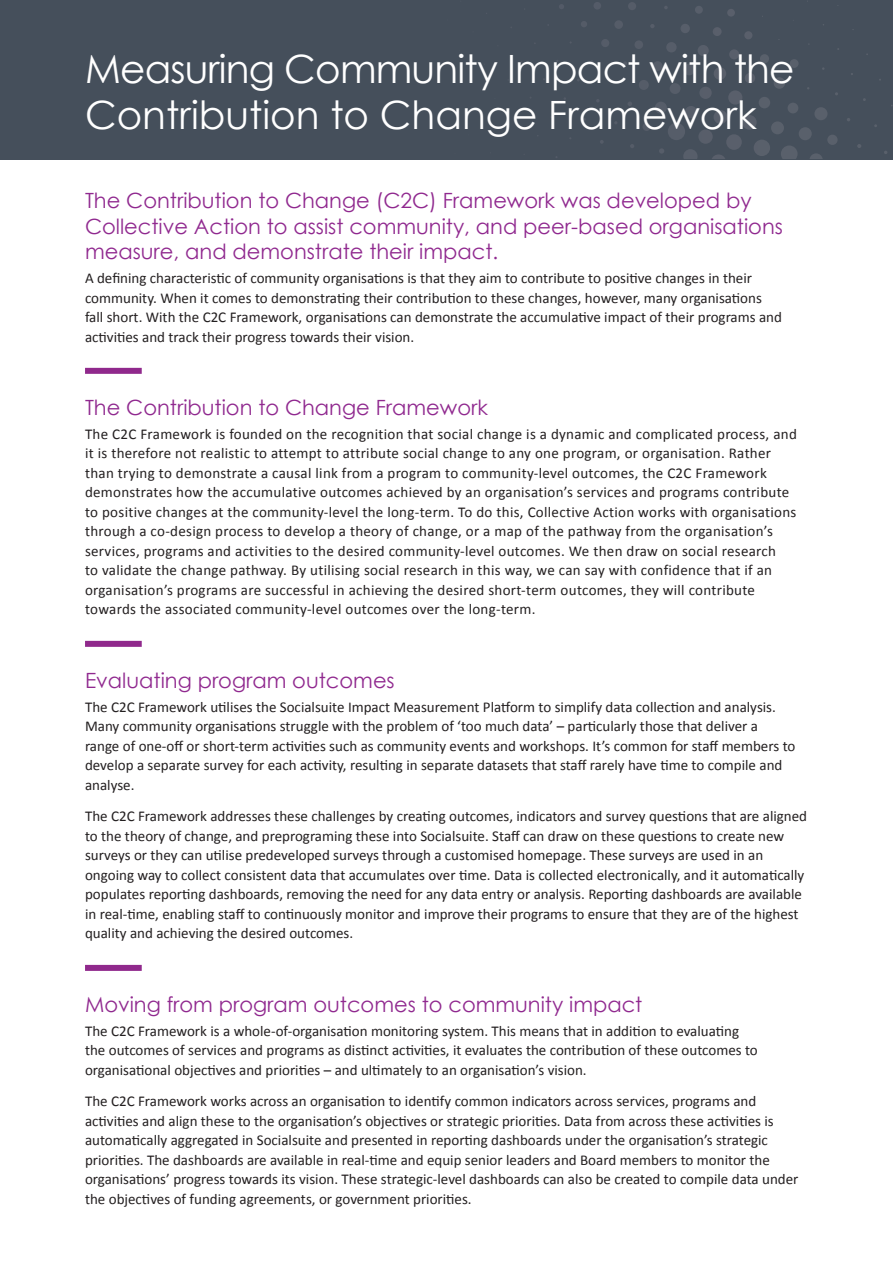
<style>
.page{position:relative;width:893px;height:1263px;background:#fff}
.page>*{position:absolute;margin:0;border:0;box-sizing:border-box;transform-origin:0 0}
.t1{font:39px/46.8px "Century Gothic";letter-spacing:-.02em;color:#fff}
.t2{font:21px/25.5px "Century Gothic";color:#90298f}
.t3{font:15px/19.5px "Calibri";color:#231f20}
.t4{font:15px/19.5px "Calibri";letter-spacing:.02em;color:#231f20}
</style>
<div class="page">
<div style="left:0;top:0;width:893px;height:159px;background:#454f5b"></div>
<svg style="left:857px;top:144px;width:4px;height:4px"></svg>
<svg style="left:481px;top:1px;width:358px;height:159px"></svg>
<div style="left:85px;top:368px;width:57px;height:6px;background:#90298c"></div>
<div style="left:85px;top:641px;width:57px;height:6px;background:#90298c"></div>
<div style="left:85px;top:965px;width:57px;height:6px;background:#90298c"></div>
<h1 class="t1" style="left:85px;top:45px;width:711px">Measuring Community Impact with the<br>Contribution to Change Framework</h1>
<h2 class="t2" style="left:85px;top:188px;width:699px">The Contribution to Change (C2C) Framework was developed by<br>Collective Action to assist community, and peer-based organisations measure, and demonstrate their impact.</h2>
<p class="t3" style="left:85px;top:268px;width:698px">A defining characteristic of community organisations is that they aim to contribute to positive changes in their community. When it comes to demonstrating their contribution to these changes, however, many organisations fall short. With the C2C Framework, organisations can demonstrate the accumulative impact of their programs and activities and track their progress towards their vision.</p>
<h2 class="t2" style="left:85px;top:394px;width:404px">The Contribution to Change Framework</h2>
<p class="t4" style="left:85px;top:423px;width:713px">The C2C Framework is founded on the recognition that social change is a dynamic and complicated process, and it is therefore not realistic to attempt to attribute social change to any one program, or organisation. Rather than trying to demonstrate a causal link from a program to community-level outcomes, the C2C Framework demonstrates how the accumulative outcomes achieved by an organisation’s services and programs contribute to positive changes at the community-level the long-term. To do this, Collective Action works with organisations through a co-design process to develop a theory of change, or a map of the pathway from the organisation’s services, programs and activities to the desired community-level outcomes. We then draw on social research<br>to validate the change pathway. By utilising social research in this way, we can say with confidence that if an organisation’s programs are successful in achieving the desired short-term outcomes, they will contribute towards the associated community-level outcomes over the long-term.</p>
<h2 class="t2" style="left:85px;top:667px;width:311px">Evaluating program outcomes</h2>
<p class="t3" style="left:85px;top:696px;width:712px">The C2C Framework utilises the Socialsuite Impact Measurement Platform to simplify data collection and analysis.<br>Many community organisations struggle with the problem of ‘too much data’ – particularly those that deliver a range of one-off or short-term activities such as community events and workshops. It’s common for staff members to develop a separate survey for each activity, resulting in separate datasets that staff rarely have time to compile and analyse.</p>
<p class="t3" style="left:85px;top:806px;width:724px">The C2C Framework addresses these challenges by creating outcomes, indicators and survey questions that are aligned to the theory of change, and preprograming these into Socialsuite. Staff can draw on these questions to create new surveys or they can utilise predeveloped surveys through a customised homepage. These surveys are used in an ongoing way to collect consistent data that accumulates over time. Data is collected electronically, and it automatically populates reporting dashboards, removing the need for any data entry or analysis. Reporting dashboards are available in real-time, enabling staff to continuously monitor and improve their programs to ensure that they are of the highest quality and achieving the desired outcomes.</p>
<h2 class="t2" style="left:85px;top:991px;width:559px">Moving from program outcomes to community impact</h2>
<p class="t3" style="left:85px;top:1020px;width:674px">The C2C Framework is a whole-of-organisation monitoring system. This means that in addition to evaluating the outcomes of services and programs as distinct activities, it evaluates the contribution of these outcomes to organisational objectives and priorities – and ultimately to an organisation’s vision.</p>
<p class="t3" style="left:85px;top:1090px;width:715px">The C2C Framework works across an organisation to identify common indicators across services, programs and activities and align these to the organisation’s objectives or strategic priorities. Data from across these activities is automatically aggregated in Socialsuite and presented in reporting dashboards under the organisation’s strategic priorities. The dashboards are available in real-time and equip senior leaders and Board members to monitor the organisations’ progress towards its vision. These strategic-level dashboards can also be created to compile data under the objectives of funding agreements, or government priorities.</p>
</div>
